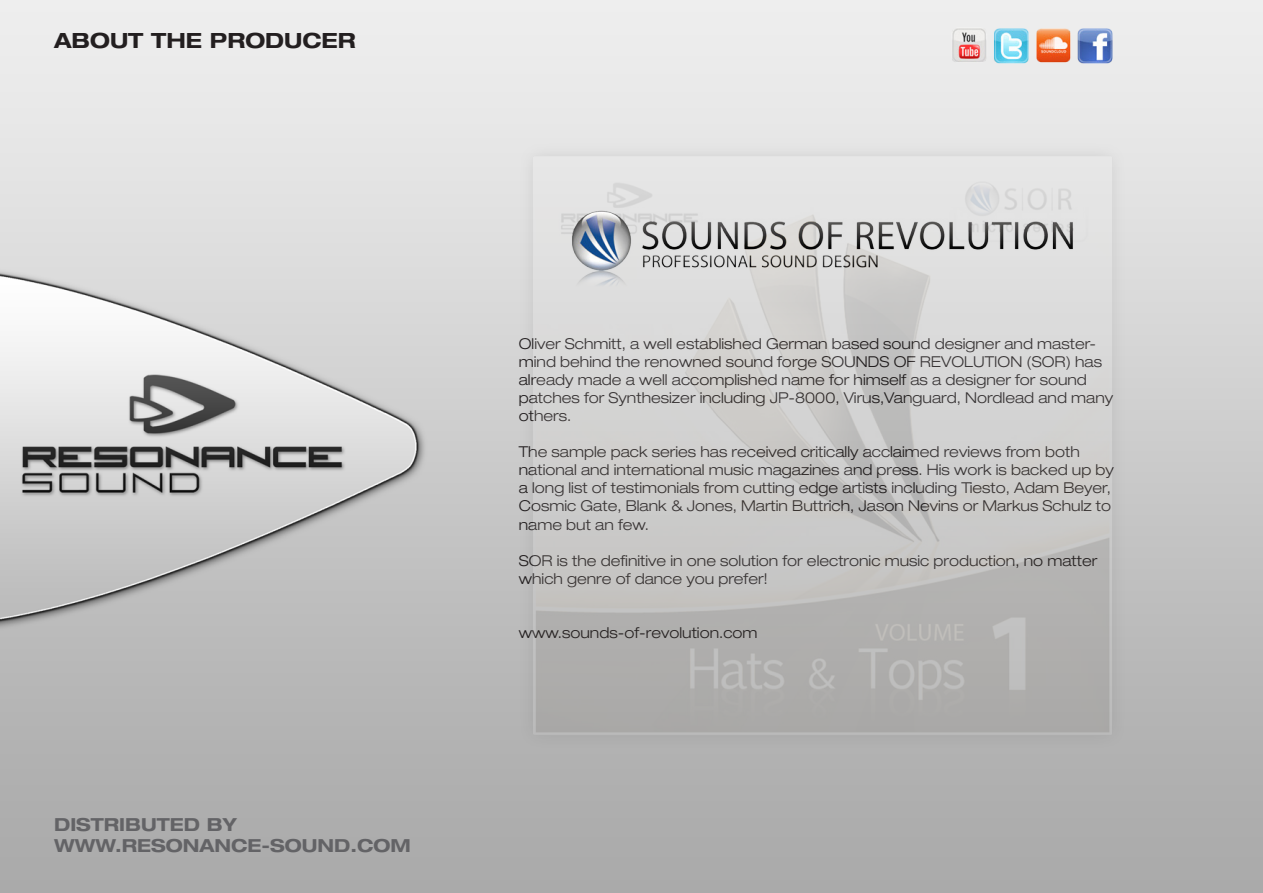
<style>
.page{position:relative;width:1263px;height:893px;background:#fff}
.page>*{position:absolute;margin:0;border:0;box-sizing:border-box;transform-origin:0 0}
.t1{font:700 expanded 21px "Helvetica Neue LT Pro";color:#231f20}
.t2{font:700 expanded 18px "Helvetica Neue LT Pro";color:#636366}
.t3{font:300 expanded 15px/18px "Helvetica Neue LT Pro";color:#231f20}
</style>
<div class="page">
<img style="left:0;top:0;width:1263px;height:893px">
<img style="left:1036px;top:27px;width:33px;height:34px">
<img style="left:993px;top:27px;width:34px;height:34px">
<img style="left:951px;top:27px;width:34px;height:34px">
<h1 class="t1" style="left:54px;top:28px;width:303px">ABOUT THE PRODUCER</h1>
<p class="t2" style="left:54px;top:813px;width:184px">DISTRIBUTED BY</p>
<p class="t2" style="left:54px;top:834px;width:358px">WWW.RESONANCE-SOUND.COM</p>
<p class="t3" style="left:519px;top:335px;width:596px">Oliver Schmitt, a well established German based sound designer and master&shy;mind behind the renowned sound forge SOUNDS OF REVOLUTION (SOR) has already made a well accomplished name for himself as a designer for sound patches for Synthesizer including JP-8000, Virus,Vanguard, Nordlead and many others.</p>
<p class="t3" style="left:519px;top:443px;width:597px">The sample pack series has received critically acclaimed reviews from both national and international music magazines and press. His work is backed up by a long list of testimonials from cutting edge artists including Tiesto, Adam Beyer, Cosmic Gate, Blank &amp; Jones, Martin Buttrich, Jason Nevins or Markus Schulz to name but an few.</p>
<p class="t3" style="left:519px;top:551px;width:580px">SOR is the definitive in one solution for electronic music production, no matter which genre of dance you prefer!</p>
<p class="t3" style="left:519px;top:623px;width:240px">www.sounds-of-revolution.com</p>
</div>
